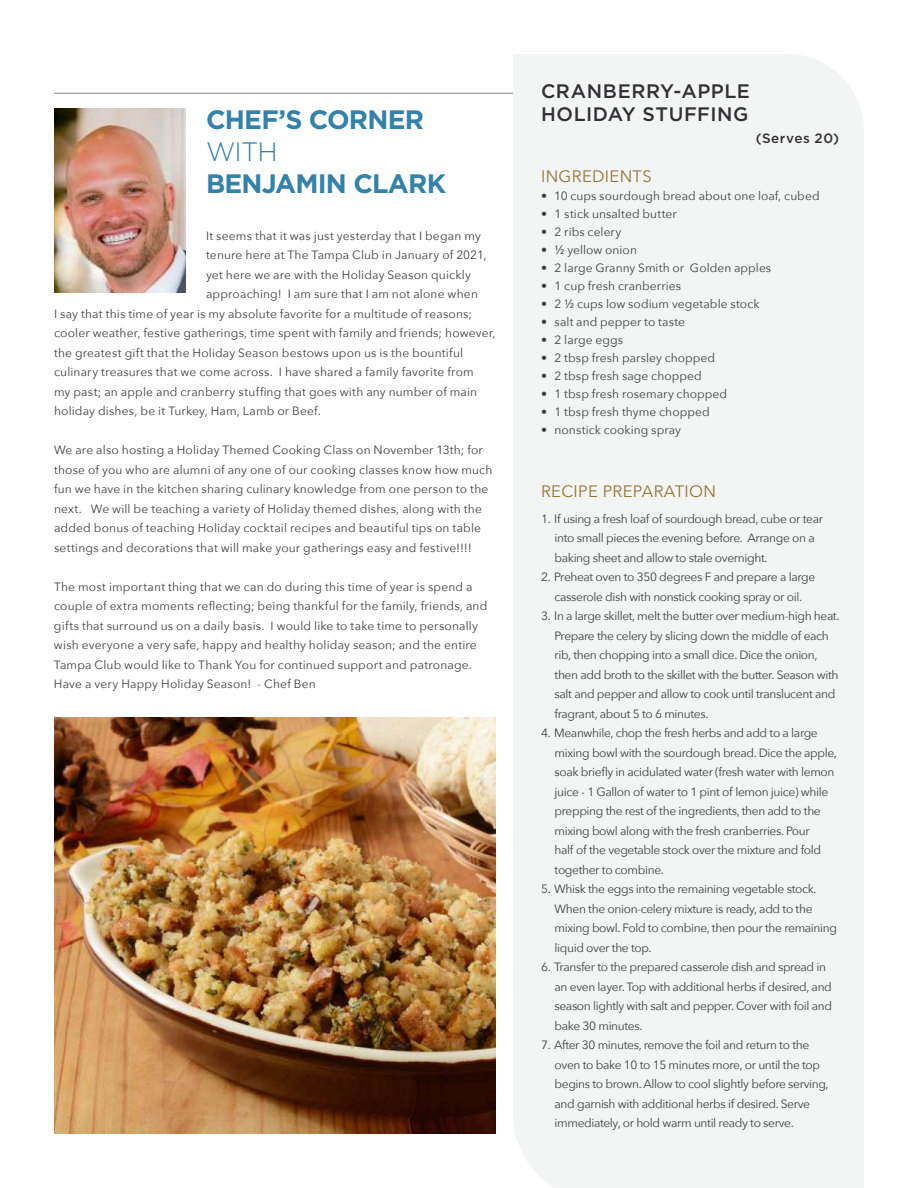
<style>
.page{position:relative;width:918px;height:1188px;background:#fff}
.page>*{position:absolute;margin:0;border:0;box-sizing:border-box;transform-origin:0 0}
.t1{font:700 26.7px "Gotham";letter-spacing:-.03em;color:#3481a9}
.t2{font:300 26.7px "Gotham";color:#3481a9}
.t3{font:500 19.5px/23.4px "Gotham";letter-spacing:.025em;color:#323032}
.t4{font:16.5px "Avenir Next";letter-spacing:.02em;color:#937533}
.t5{font:500 13.5px "Gotham";letter-spacing:.04em;color:#323032}
.t6{font:12px/19.5px "Avenir Next";letter-spacing:.005em;color:#404041}
.t7{font:12px/19.5px "Avenir Next";letter-spacing:-.03em;color:#404041}
</style>
<div class="page">
<hr style="left:54px;top:93px;width:766px;height:1px;background:#808284">
<div style="left:513px;top:54px;width:351px;height:1134px;background:#f3f4f4"></div>
<img style="left:54px;top:108px;width:132px;height:185px">
<img style="left:54px;top:717px;width:442px;height:417px">
<h1 class="t1" style="left:206px;top:108px;width:219px">CHEF’S CORNER</h1>
<h1 class="t2" style="left:206px;top:140px;width:73px">WITH</h1>
<h1 class="t1" style="left:206px;top:172px;width:242px">BENJAMIN CLARK</h1>
<p class="t6" style="left:206px;top:227px;width:276px">It seems that it was just yesterday that I began my</p>
<p class="t6" style="left:206px;top:246px;width:282px">tenure here at The Tampa Club in January of 2021,</p>
<p class="t6" style="left:206px;top:266px;width:267px">yet here we are with the Holiday Season quickly</p>
<p class="t6" style="left:206px;top:285px;width:273px">approaching! I am sure that I am not alone when</p>
<p class="t6" style="left:54px;top:305px;width:420px">I say that this time of year is my absolute favorite for a multitude of reasons;</p>
<p class="t6" style="left:54px;top:324px;width:443px">cooler weather, festive gatherings, time spent with family and friends; however,</p>
<p class="t6" style="left:54px;top:344px;width:411px">the greatest gift that the Holiday Season bestows upon us is the bountiful</p>
<p class="t6" style="left:54px;top:363px;width:421px">culinary treasures that we come across. I have shared a family favorite from</p>
<p class="t6" style="left:54px;top:381px;width:425px">my past; an apple and cranberry stuffing that goes with any number of main</p>
<p class="t6" style="left:54px;top:402px;width:268px">holiday dishes, be it Turkey, Ham, Lamb or Beef.</p>
<p class="t6" style="left:54px;top:441px;width:440px">We are also hosting a Holiday Themed Cooking Class on November 13th; for those of you who are alumni of any one of our cooking classes know how much fun we have in the kitchen sharing culinary knowledge from one person to the next. We will be teaching a variety of Holiday themed dishes, along with the added bonus of teaching Holiday cocktail recipes and beautiful tips on table settings and decorations that will make your gatherings easy and festive!!!!</p>
<p class="t6" style="left:54px;top:578px;width:435px">The most important thing that we can do during this time of year is spend a couple of extra moments reflecting; being thankful for the family, friends, and gifts that surround us on a daily basis. I would like to take time to personally wish everyone a very safe, happy and healthy holiday season; and the entire Tampa Club would like to Thank You for continued support and patronage.<br>Have a very Happy Holiday Season! - Chef Ben</p>
<h2 class="t3" style="left:541px;top:80px;width:210px">CRANBERRY-APPLE<br>HOLIDAY STUFFING</h2>
<p class="t5" style="left:756px;top:132px;width:85px">(Serves 20)</p>
<h3 class="t4" style="left:541px;top:168px;width:112px">INGREDIENTS</h3>
<p class="t6" style="left:541px;top:186px;width:280px">• 10 cups sourdough bread about one loaf, cubed</p>
<p class="t6" style="left:541px;top:204px;width:137px">• 1 stick unsalted butter</p>
<p class="t6" style="left:541px;top:222px;width:82px">• 2 ribs celery</p>
<p class="t6" style="left:541px;top:240px;width:97px">• ½ yellow onion</p>
<p class="t6" style="left:541px;top:258px;width:232px">• 2 large Granny Smith or Golden apples</p>
<p class="t6" style="left:541px;top:276px;width:142px">• 1 cup fresh cranberries</p>
<p class="t6" style="left:541px;top:294px;width:220px">• 2 ½ cups low sodium vegetable stock</p>
<p class="t6" style="left:541px;top:312px;width:146px">• salt and pepper to taste</p>
<p class="t6" style="left:541px;top:330px;width:83px">• 2 large eggs</p>
<p class="t6" style="left:541px;top:348px;width:176px">• 2 tbsp fresh parsley chopped</p>
<p class="t6" style="left:541px;top:366px;width:162px">• 2 tbsp fresh sage chopped</p>
<p class="t6" style="left:541px;top:384px;width:188px">• 1 tbsp fresh rosemary chopped</p>
<p class="t6" style="left:541px;top:402px;width:170px">• 1 tbsp fresh thyme chopped</p>
<p class="t6" style="left:541px;top:420px;width:142px">• nonstick cooking spray</p>
<h3 class="t4" style="left:541px;top:484px;width:177px">RECIPE PREPARATION</h3>
<p class="t7" style="left:555px;top:510px;width:270px;text-indent:-14px">1. If using a fresh loaf of sourdough bread, cube or tear into small pieces the evening before. Arrange on a baking sheet and allow to stale overnight.</p>
<p class="t7" style="left:541px;top:568px;width:276px;text-align:center">2. Preheat oven to 350 degrees F and prepare a large casserole dish with nonstick cooking spray or oil.</p>
<p class="t7" style="left:555px;top:607px;width:286px;text-indent:-14px">3. In a large skillet, melt the butter over medium-high heat.<br>Prepare the celery by slicing down the middle of each rib, then chopping into a small dice. Dice the onion, then add broth to the skillet with the butter. Season with salt and pepper and allow to cook until translucent and fragrant, about 5 to 6 minutes.</p>
<p class="t7" style="left:555px;top:724px;width:284px;text-indent:-14px">4. Meanwhile, chop the fresh herbs and add to a large mixing bowl with the sourdough bread. Dice the apple, soak briefly in acidulated water (fresh water with lemon juice - 1 Gallon of water to 1 pint of lemon juice) while prepping the rest of the ingredients, then add to the mixing bowl along with the fresh cranberries. Pour<br>half of the vegetable stock over the mixture and fold together to combine.</p>
<p class="t7" style="left:555px;top:880px;width:284px;text-indent:-14px">5. Whisk the eggs into the remaining vegetable stock.<br>When the onion-celery mixture is ready, add to the mixing bowl. Fold to combine, then pour the remaining liquid over the top.</p>
<p class="t7" style="left:555px;top:958px;width:279px;text-indent:-14px">6. Transfer to the prepared casserole dish and spread in an even layer. Top with additional herbs if desired, and season lightly with salt and pepper. Cover with foil and bake 30 minutes.</p>
<p class="t7" style="left:555px;top:1036px;width:276px;text-indent:-14px">7. After 30 minutes, remove the foil and return to the oven to bake 10 to 15 minutes more, or until the top begins to brown. Allow to cool slightly before serving, and garnish with additional herbs if desired. Serve immediately, or hold warm until ready to serve.</p>
</div>
